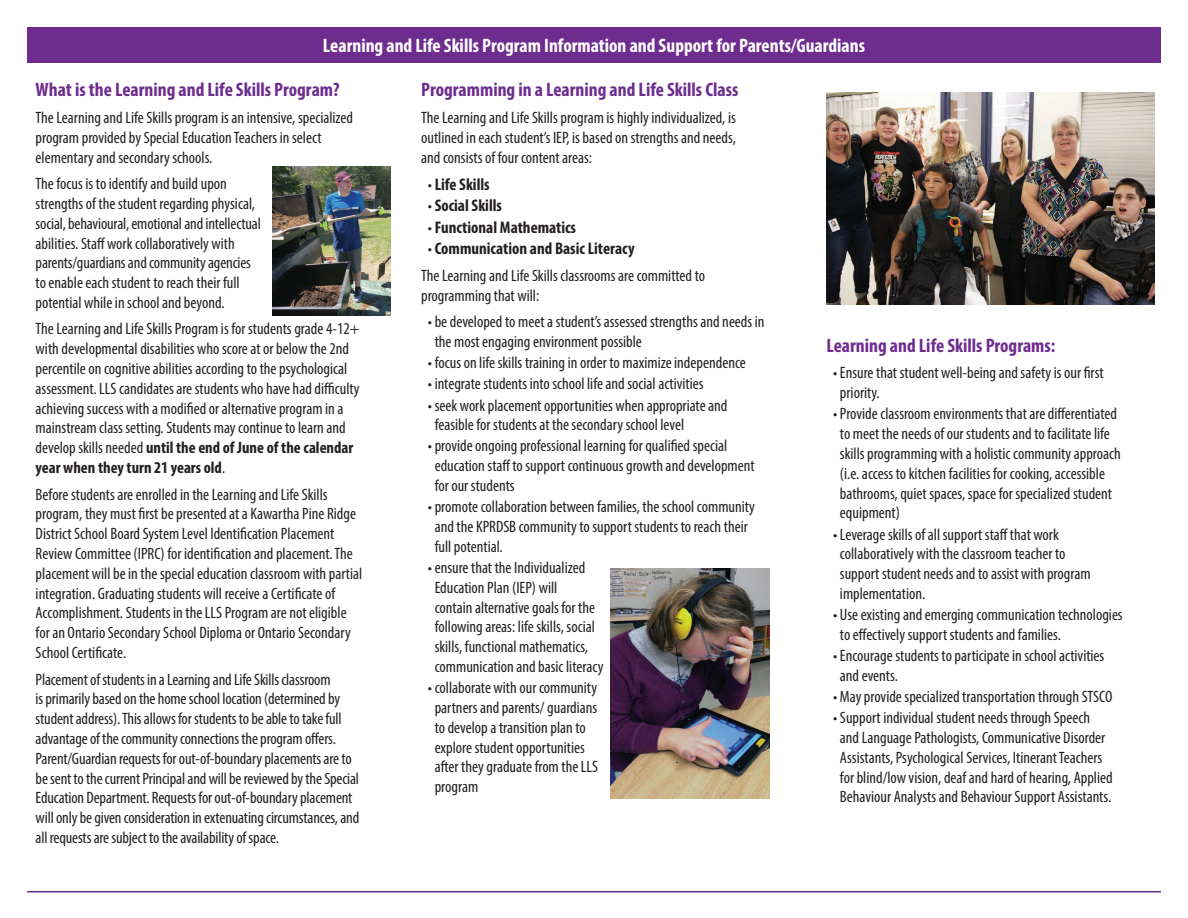
<style>
.page{position:relative;width:1188px;height:918px;background:#fff}
.page>*{position:absolute;margin:0;border:0;box-sizing:border-box;transform-origin:0 0}
.Heading{font:700 condensed 19.5px "Myriad Pro";color:#6d2c8e}
.Heading_White{font:700 condensed 19.5px "Myriad Pro";color:#fff}
.t1{font:700 condensed 16.8px "Myriad Pro";color:#231f20}
.Body{font:condensed 16.5px/19.8px "Myriad Pro";color:#231f20}
.s1{font-weight:700}
.s2{font-weight:400;font-size:16.5px}
</style>
<div class="page">
<img style="left:826px;top:92px;width:328px;height:212px">
<img style="left:272px;top:167px;width:118px;height:148px">
<img style="left:610px;top:569px;width:160px;height:230px">
<div style="left:27px;top:27px;width:1134px;height:36px;background:#6d2c8e"></div>
<hr style="left:27px;top:891px;width:1134px;height:1px;background:#6d2c8e">
<p class="Heading_White" style="left:323px;top:33px;width:544px">Learning and Life Skills Program Information and Support for Parents/Guardians</p>
<p class="Heading" style="left:36px;top:78px;width:306px">What is the Learning and Life Skills Program?</p>
<p class="Body" style="left:36px;top:107px;width:319px">The Learning and Life Skills program is an intensive, specialized program provided by Special Education Teachers in select elementary and secondary schools.</p>
<p class="Body" style="left:36px;top:174px;width:227px">The focus is to identify and build upon strengths of the student regarding physical, social, behavioural, emotional and intellectual abilities. Staff work collaboratively with parents/guardians and community agencies to enable each student to reach their full potential while in school and beyond.</p>
<p class="Body" style="left:36px;top:319px;width:325px">The Learning and Life Skills Program is for students grade 4-12+ with developmental disabilities who score at or below the 2nd percentile on cognitive abilities according to the psychological assessment. LLS candidates are students who have had difficulty achieving success with a modified or alternative program in a mainstream class setting. Students may continue to learn and develop skills needed <span class="s1">until the end of June of the calendar year when they turn 21 years old</span>.</p>
<p class="Body" style="left:36px;top:484px;width:328px">Before students are enrolled in the Learning and Life Skills program, they must first be presented at a Kawartha Pine Ridge District School Board System Level Identification Placement Review Committee (IPRC) for identification and placement. The placement will be in the special education classroom with partial integration. Graduating students will receive a Certificate of Accomplishment. Students in the LLS Program are not eligible for an Ontario Secondary School Diploma or Ontario Secondary School Certificate.</p>
<p class="Body" style="left:36px;top:669px;width:325px">Placement of students in a Learning and Life Skills classroom<br>is primarily based on the home school location (determined by student address). This allows for students to be able to take full advantage of the community connections the program offers.<br>Parent/Guardian requests for out-of-boundary placements are to be sent to the current Principal and will be reviewed by the Special Education Department. Requests for out-of-boundary placement will only be given consideration in extenuating circumstances, and all requests are subject to the availability of space.</p>
<p class="Heading" style="left:421px;top:78px;width:319px">Programming in a Learning and Life Skills Class</p>
<p class="Body" style="left:421px;top:107px;width:316px;text-align:justify">The Learning and Life Skills program is highly individualized, is outlined in each student’s IEP, is based on strengths and needs, and consists of four content areas:</p>
<p class="t1" style="left:428px;top:173px;width:63px"><span class="s2">•</span>Life Skills</p>
<p class="t1" style="left:428px;top:195px;width:76px"><span class="s2">•</span>Social Skills</p>
<p class="t1" style="left:428px;top:217px;width:150px"><span class="s2">•</span>Functional Mathematics</p>
<p class="t1" style="left:428px;top:238px;width:208px"><span class="s2">•</span>Communication and Basic Literacy</p>
<p class="Body" style="left:421px;top:265px;width:286px">The Learning and Life Skills classrooms are committed to programming that will:</p>
<p class="Body" style="left:435px;top:312px;width:331px;text-indent:-7px">•be developed to meet a student’s assessed strengths and needs in the most engaging environment possible</p>
<p class="Body" style="left:428px;top:353px;width:319px">• focus on life skills training in order to maximize independence</p>
<p class="Body" style="left:428px;top:374px;width:277px">• integrate students into school life and social activities</p>
<p class="Body" style="left:435px;top:395px;width:294px;text-indent:-7px">• seek work placement opportunities when appropriate and feasible for students at the secondary school level</p>
<p class="Body" style="left:435px;top:436px;width:321px;text-indent:-7px">•provide ongoing professional learning for qualified special education staff to support continuous growth and development for our students</p>
<p class="Body" style="left:435px;top:497px;width:322px;text-indent:-7px">•promote collaboration between families, the school community and the KPRDSB community to support students to reach their full potential.</p>
<p class="Body" style="left:435px;top:557px;width:170px;text-indent:-7px">•ensure that the Individualized Education Plan (IEP) will<br>contain alternative goals for the following areas: life skills, social skills, functional mathematics, communication and basic literacy</p>
<p class="Body" style="left:435px;top:678px;width:165px;text-indent:-7px">• collaborate with our community partners and parents/ guardians to develop a transition plan to explore student opportunities after they graduate from the LLS program</p>
<p class="Heading" style="left:826px;top:333px;width:230px">Learning and Life Skills Programs:</p>
<p class="Body" style="left:840px;top:363px;width:265px;text-indent:-7px">•Ensure that student well-being and safety is our first priority.</p>
<p class="Body" style="left:840px;top:404px;width:282px;text-indent:-7px">•Provide classroom environments that are differentiated to meet the needs of our students and to facilitate life skills programming with a holistic community approach (i.e. access to kitchen facilities for cooking, accessible bathrooms, quiet spaces, space for specialized student equipment)</p>
<p class="Body" style="left:840px;top:524px;width:252px;text-indent:-7px">•Leverage skills of all support staff that work collaboratively with the classroom teacher to support student needs and to assist with program implementation.</p>
<p class="Body" style="left:840px;top:605px;width:284px;text-indent:-7px">• Use existing and emerging communication technologies to effectively support students and families.</p>
<p class="Body" style="left:840px;top:645px;width:266px;text-indent:-7px">•Encourage students to participate in school activities and events.</p>
<p class="Body" style="left:833px;top:686px;width:281px">• May provide specialized transportation through STSCO</p>
<p class="Body" style="left:840px;top:708px;width:274px;text-indent:-7px">•Support individual student needs through Speech and Language Pathologists, Communicative Disorder Assistants, Psychological Services, Itinerant Teachers for blind/low vision, deaf and hard of hearing, Applied Behaviour Analysts and Behaviour Support Assistants.</p>
</div>
